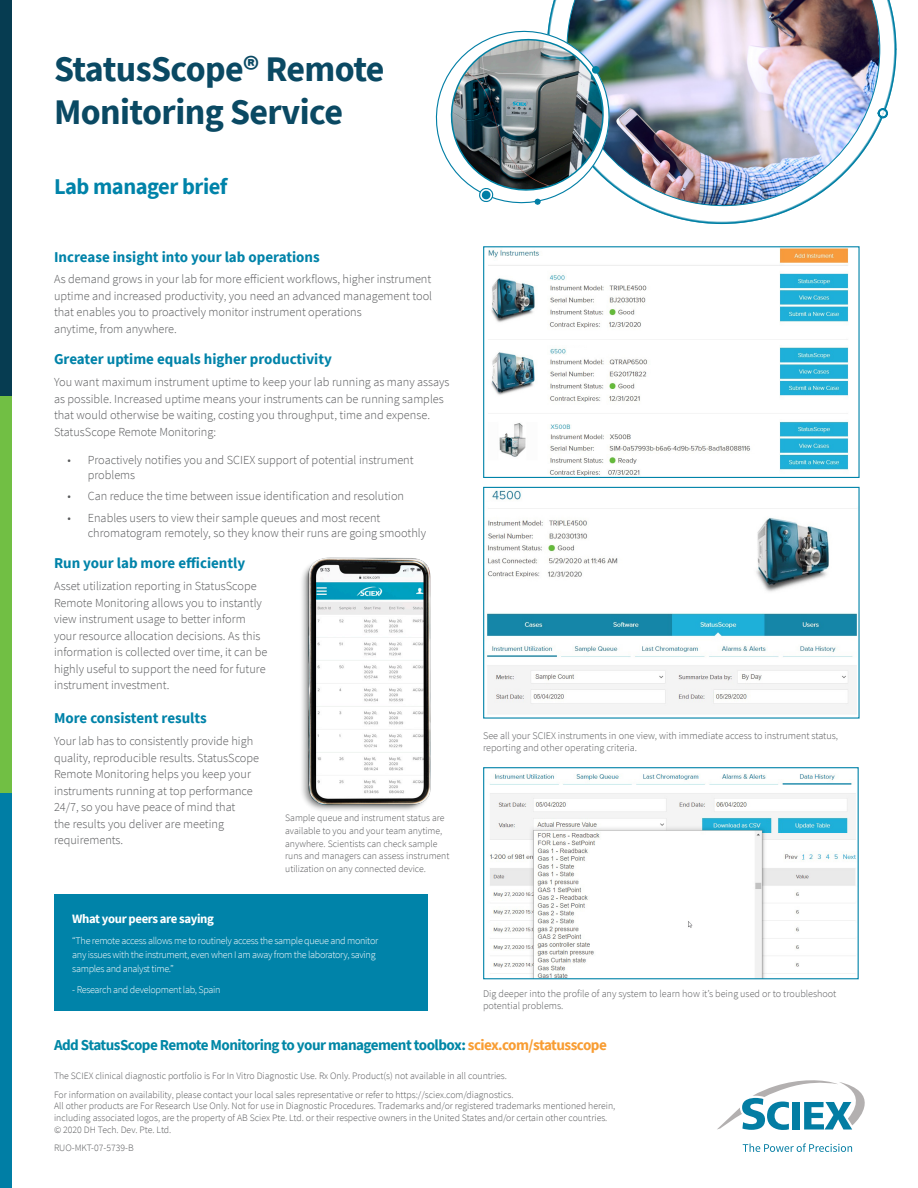
<style>
.page{position:relative;width:918px;height:1188px;background:#fff}
.page>*{position:absolute;margin:0;border:0;box-sizing:border-box;transform-origin:0 0}
.t1{font:700 36px/43.2px "Source Sans Pro";letter-spacing:-.015em;color:#0a4963}
.Subhead{font:700 22.5px "Source Sans Pro";letter-spacing:-.02em;color:#0083a9}
.Subhead-2{font:700 15.15px "Source Sans Pro";letter-spacing:-.035em;color:#0087a6}
.Subhead-3{font:700 15px "Source Sans Pro";color:#0083a9}
.body{font:700 12.75px "Source Sans Pro";letter-spacing:-.03em;color:#fff}
.body-2{font:300 12.3px/16.5px "Source Sans Pro";color:#57585a}
.body-3{font:300 10.2px/12px "Source Sans Pro";color:#57585a}
.body-4{font:300 10.2px/14.2px "Source Sans Pro";letter-spacing:-.03em;color:#fff}
.body-5{font:300 9.75px/12.8px "Source Sans Pro";color:#57585a}
.s1{color:#f89d33}
</style>
<div class="page">
<div style="left:54px;top:895px;width:374px;height:116px;background:#0083a9"></div>
<svg style="left:717px;top:1080px;width:148px;height:50px"></svg>
<svg style="left:743px;top:1143px;width:109px;height:9px"></svg>
<div style="left:0;top:793px;width:11px;height:395px;background:#007ea5"></div>
<div style="left:0;top:395px;width:11px;height:398px;background:#71bf44"></div>
<div style="left:0;top:0;width:11px;height:395px;background:#063c51"></div>
<svg style="left:549px;top:0;width:348px;height:225px"></svg>
<svg style="left:880px;top:107px;width:9px;height:12px"></svg>
<img style="left:566px;top:0;width:314px;height:206px">
<img style="left:435px;top:20px;width:186px;height:195px">
<img style="left:302px;top:557px;width:129px;height:254px">
<img style="left:490px;top:774px;width:366px;height:203px">
<div style="left:483px;top:767px;width:376px;height:212px;border:1px solid #0083a9"></div>
<img style="left:488px;top:248px;width:361px;height:228px">
<div style="left:483px;top:246px;width:377px;height:232px;border:1px solid #0083a9"></div>
<img style="left:487px;top:490px;width:370px;height:224px">
<div style="left:483px;top:487px;width:377px;height:232px;border:1px solid #0083a9"></div>
<p class="t1" style="left:54px;top:47px;width:332px">StatusScope® Remote<br>Monitoring Service</p>
<p class="Subhead" style="left:54px;top:171px;width:175px">Lab manager brief</p>
<p class="Subhead-3" style="left:54px;top:246px;width:267px">Increase insight into your lab operations</p>
<p class="body-2" style="left:54px;top:271px;width:380px">As demand grows in your lab for more efficient workflows, higher instrument uptime and increased productivity, you need an advanced management tool that enables you to proactively monitor instrument operations<br>anytime, from anywhere.</p>
<p class="Subhead-3" style="left:54px;top:349px;width:279px">Greater uptime equals higher productivity</p>
<p class="body-2" style="left:54px;top:374px;width:397px">You want maximum instrument uptime to keep your lab running as many assays as possible. Increased uptime means your instruments can be running samples that would otherwise be waiting, costing you throughput, time and expense.<br>StatusScope Remote Monitoring:</p>
<p class="body-2" style="left:88px;top:453px;width:327px;line-height:14.7px;text-indent:-20px">• Proactively notifies you and SCIEX support of potential instrument problems</p>
<p class="body-2" style="left:68px;top:488px;width:338px">• Can reduce the time between issue identification and resolution</p>
<p class="body-2" style="left:88px;top:511px;width:340px;line-height:14.7px;text-indent:-20px">• Enables users to view their sample queues and most recent chromatogram remotely, so they know their runs are going smoothly</p>
<p class="Subhead-3" style="left:54px;top:553px;width:193px">Run your lab more efficiently</p>
<p class="body-2" style="left:54px;top:578px;width:215px">Asset utilization reporting in StatusScope Remote Monitoring allows you to instantly view instrument usage to better inform your resource allocation decisions. As this information is collected over time, it can be highly useful to support the need for future instrument investment.</p>
<p class="Subhead-3" style="left:54px;top:708px;width:154px">More consistent results</p>
<p class="body-2" style="left:54px;top:733px;width:207px">Your lab has to consistently provide high quality, reproducible results. StatusScope Remote Monitoring helps you keep your instruments running at top performance 24/7, so you have peace of mind that<br>the results you deliver are meeting requirements.</p>
<p class="body-5" style="left:285px;top:812px;width:166px">Sample queue and instrument status are available to you and your team anytime, anywhere. Scientists can check sample runs and managers can assess instrument utilization on any connected device.</p>
<p class="body" style="left:72px;top:910px;width:143px">What your peers are saying</p>
<p class="body-4" style="left:72px;top:933px;width:308px">“The remote access allows me to routinely access the sample queue and monitor any issues with the instrument, even when I am away from the laboratory, saving samples and analyst time.”</p>
<p class="body-4" style="left:72px;top:983px;width:150px">- Research and development lab, Spain</p>
<p class="body-3" style="left:483px;top:729px;width:356px">See all your SCIEX instruments in one view, with immediate access to instrument status, reporting and other operating criteria.</p>
<p class="body-3" style="left:483px;top:987px;width:355px">Dig deeper into the profile of any system to learn how it’s being used or to troubleshoot potential problems.</p>
<p class="Subhead-2" style="left:54px;top:1034px;width:554px">Add StatusScope Remote Monitoring to your management toolbox: <span class="s1">sciex.com/statusscope</span></p>
<p class="body-5" style="left:54px;top:1070px;width:455px">The SCIEX clinical diagnostic portfolio is For In Vitro Diagnostic Use. Rx Only. Product(s) not available in all countries.</p>
<p class="body-5" style="left:54px;top:1089px;width:563px;line-height:11.7px">For information on availability, please contact your local sales representative or refer to https://sciex.com/diagnostics.<br>All other products are For Research Use Only. Not for use in Diagnostic Procedures. Trademarks and/or registered trademarks mentioned herein, including associated logos, are the property of AB Sciex Pte. Ltd. or their respective owners in the United States and/or certain other countries. © 2020 DH Tech. Dev. Pte. Ltd.</p>
<p class="body-5" style="left:54px;top:1142px;width:81px">RUO-MKT-07-5739-B</p>
</div>
